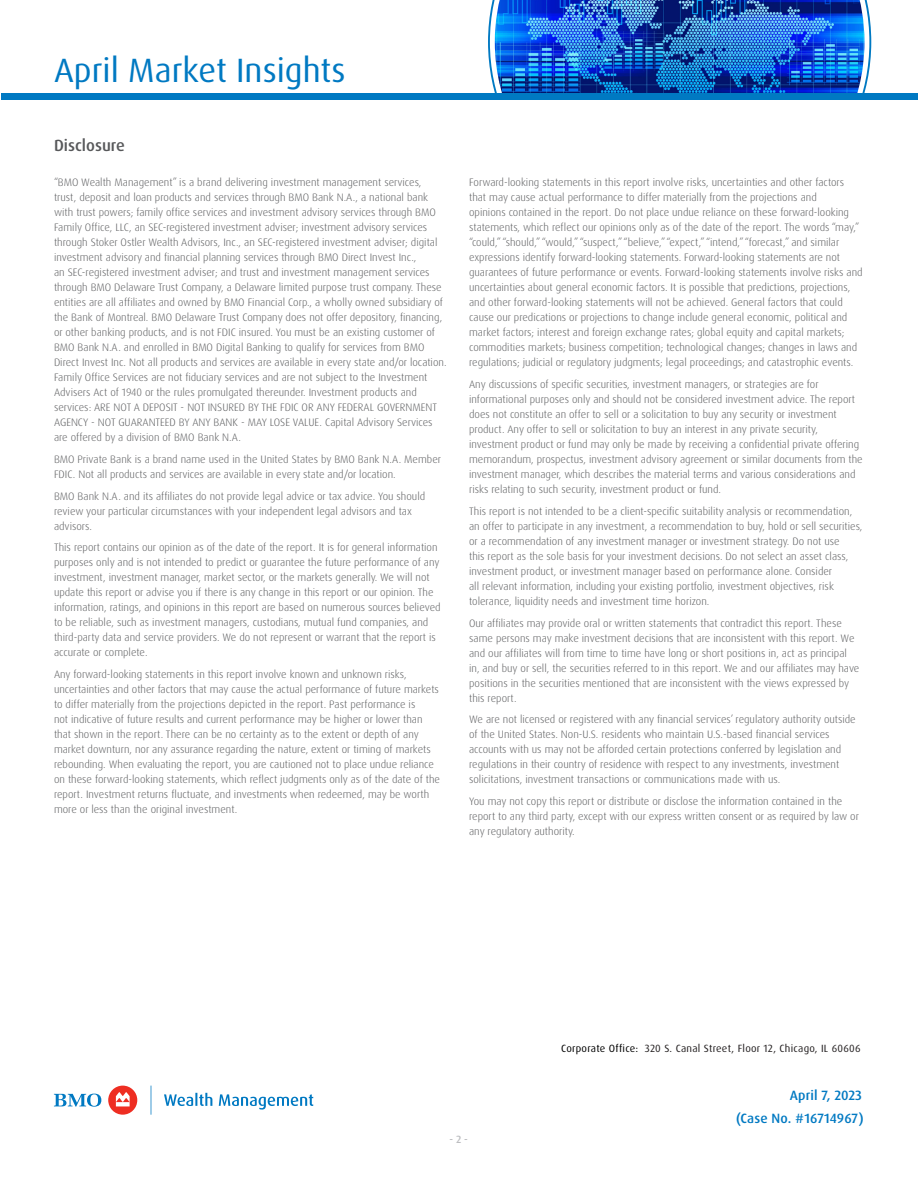
<style>
.page{position:relative;width:918px;height:1188px;background:#fff}
.page>*{position:absolute;margin:0;border:0;box-sizing:border-box;transform-origin:0 0}
.t1{font:33.75px "Dax Pro";color:#0079c2}
.t2{font:500 16.2px "Dax Pro";color:#57585a}
.CTA_Variable{font:500 13.5px "Dax OT";letter-spacing:.01em;color:#0079c2}
.t3{font:300 10.8px/15px "Dax Pro";color:#57585a}
.t4{font:10.5px "Dax Pro";letter-spacing:.025em;color:#231f20}
.t5{font:500 10.5px "Dax Pro";color:#bcbdc0}
.s1{color:#000}
</style>
<div class="page">
<img style="left:495px;top:0;width:370px;height:93px">
<div style="left:1px;top:93px;width:917px;height:7px;background:#0079c2"></div>
<div style="left:108px;top:1086px;width:29px;height:29px;background:#ee2e22;border-radius:50%"></div>
<svg style="left:116px;top:1092px;width:14px;height:14px"></svg>
<svg style="left:54px;top:1094px;width:47px;height:13px"></svg>
<svg style="left:164px;top:1093px;width:48px;height:13px"></svg>
<svg style="left:219px;top:1094px;width:94px;height:16px"></svg>
<svg style="left:151px;top:1086px;width:1px;height:29px"></svg>
<h1 class="t1" style="left:54px;top:48px;width:293px">April Market Insights</h1>
<h2 class="t2" style="left:54px;top:135px;width:72px">Disclosure</h2>
<p class="t3" style="left:54px;top:175px;width:394px">“BMO Wealth Management” is a brand delivering investment management services,<br>trust, deposit and loan products and services through BMO Bank N.A., a national bank with trust powers; family office services and investment advisory services through BMO Family Office, LLC, an SEC-registered investment adviser; investment advisory services through Stoker Ostler Wealth Advisors, Inc., an SEC-registered investment adviser; digital investment advisory and financial planning services through BMO Direct Invest Inc.,<br>an SEC-registered investment adviser; and trust and investment management services through BMO Delaware Trust Company, a Delaware limited purpose trust company. These entities are all affiliates and owned by BMO Financial Corp., a wholly owned subsidiary of the Bank of Montreal. BMO Delaware Trust Company does not offer depository, financing, or other banking products, and is not FDIC insured. You must be an existing customer of BMO Bank N.A. and enrolled in BMO Digital Banking to qualify for services from BMO Direct Invest Inc. Not all products and services are available in every state and/or location.<br>Family Office Services are not fiduciary services and are not subject to the Investment Advisers Act of 1940 or the rules promulgated thereunder. Investment products and services: ARE NOT A DEPOSIT - NOT INSURED BY THE FDIC OR ANY FEDERAL GOVERNMENT AGENCY - NOT GUARANTEED BY ANY BANK - MAY LOSE VALUE. Capital Advisory Services are offered by a division of BMO Bank N.A.</p>
<p class="t3" style="left:54px;top:452px;width:389px">BMO Private Bank is a brand name used in the United States by BMO Bank N.A. Member<br>FDIC. Not all products and services are available in every state and/or location.</p>
<p class="t3" style="left:54px;top:489px;width:373px">BMO Bank N.A. and its affiliates do not provide legal advice or tax advice. You should review your particular circumstances with your independent legal advisors and tax advisors.</p>
<p class="t3" style="left:54px;top:540px;width:388px">This report contains our opinion as of the date of the report. It is for general information purposes only and is not intended to predict or guarantee the future performance of any investment, investment manager, market sector, or the markets generally. We will not update this report or advise you if there is any change in this report or our opinion. The information, ratings, and opinions in this report are based on numerous sources believed to be reliable, such as investment managers, custodians, mutual fund companies, and third-party data and service providers. We do not represent or warrant that the report is accurate or complete.</p>
<p class="t3" style="left:54px;top:667px;width:388px">Any forward-looking statements in this report involve known and unknown risks, uncertainties and other factors that may cause the actual performance of future markets to differ materially from the projections depicted in the report. Past performance is<br>not indicative of future results and current performance may be higher or lower than that shown in the report. There can be no certainty as to the extent or depth of any market downturn, nor any assurance regarding the nature, extent or timing of markets rebounding. When evaluating the report, you are cautioned not to place undue reliance on these forward-looking statements, which reflect judgments only as of the date of the report. Investment returns fluctuate, and investments when redeemed, may be worth more or less than the original investment.</p>
<p class="t3" style="left:469px;top:175px;width:395px">Forward-looking statements in this report involve risks, uncertainties and other factors that may cause actual performance to differ materially from the projections and<br>opinions contained in the report. Do not place undue reliance on these forward-looking statements, which reflect our opinions only as of the date of the report. The words “may,” “could,” “should,” “would,” “suspect,” “believe,” “expect,” “intend,” “forecast,” and similar expressions identify forward-looking statements. Forward-looking statements are not guarantees of future performance or events. Forward-looking statements involve risks and uncertainties about general economic factors. It is possible that predictions, projections, and other forward-looking statements will not be achieved. General factors that could cause our predications or projections to change include general economic, political and market factors; interest and foreign exchange rates; global equity and capital markets; commodities markets; business competition; technological changes; changes in laws and regulations; judicial or regulatory judgments; legal proceedings; and catastrophic events.</p>
<p class="t3" style="left:469px;top:377px;width:395px">Any discussions of specific securities, investment managers, or strategies are for informational purposes only and should not be considered investment advice. The report does not constitute an offer to sell or a solicitation to buy any security or investment product. Any offer to sell or solicitation to buy an interest in any private security, investment product or fund may only be made by receiving a confidential private offering memorandum, prospectus, investment advisory agreement or similar documents from the investment manager, which describes the material terms and various considerations and risks relating to such security, investment product or fund.</p>
<p class="t3" style="left:469px;top:504px;width:395px">This report is not intended to be a client-specific suitability analysis or recommendation, an offer to participate in any investment, a recommendation to buy, hold or sell securities, or a recommendation of any investment manager or investment strategy. Do not use<br>this report as the sole basis for your investment decisions. Do not select an asset class, investment product, or investment manager based on performance alone. Consider<br>all relevant information, including your existing portfolio, investment objectives, risk tolerance, liquidity needs and investment time horizon.</p>
<p class="t3" style="left:469px;top:615px;width:392px">Our affiliates may provide oral or written statements that contradict this report. These same persons may make investment decisions that are inconsistent with this report. We and our affiliates will from time to time have long or short positions in, act as principal in, and buy or sell, the securities referred to in this report. We and our affiliates may have positions in the securities mentioned that are inconsistent with the views expressed by this report.</p>
<p class="t3" style="left:469px;top:712px;width:388px">We are not licensed or registered with any financial services’ regulatory authority outside of the United States. Non-U.S. residents who maintain U.S.-based financial services accounts with us may not be afforded certain protections conferred by legislation and regulations in their country of residence with respect to any investments, investment solicitations, investment transactions or communications made with us.</p>
<p class="t3" style="left:469px;top:794px;width:391px">You may not copy this report or distribute or disclose the information contained in the report to any third party, except with our express written consent or as required by law or any regulatory authority.</p>
<p class="t4" style="left:561px;top:1042px;width:301px"><span class="s1">Corporate Office:</span> 320 S. Canal Street, Floor 12, Chicago, IL 60606</p>
<p class="CTA_Variable" style="left:790px;top:1087px;width:74px">April 7, 2023</p>
<p class="CTA_Variable" style="left:736px;top:1110px;width:129px">(Case No. #16714967)</p>
<p class="t5" style="left:450px;top:1132px;width:20px">- 2 -</p>
</div>
